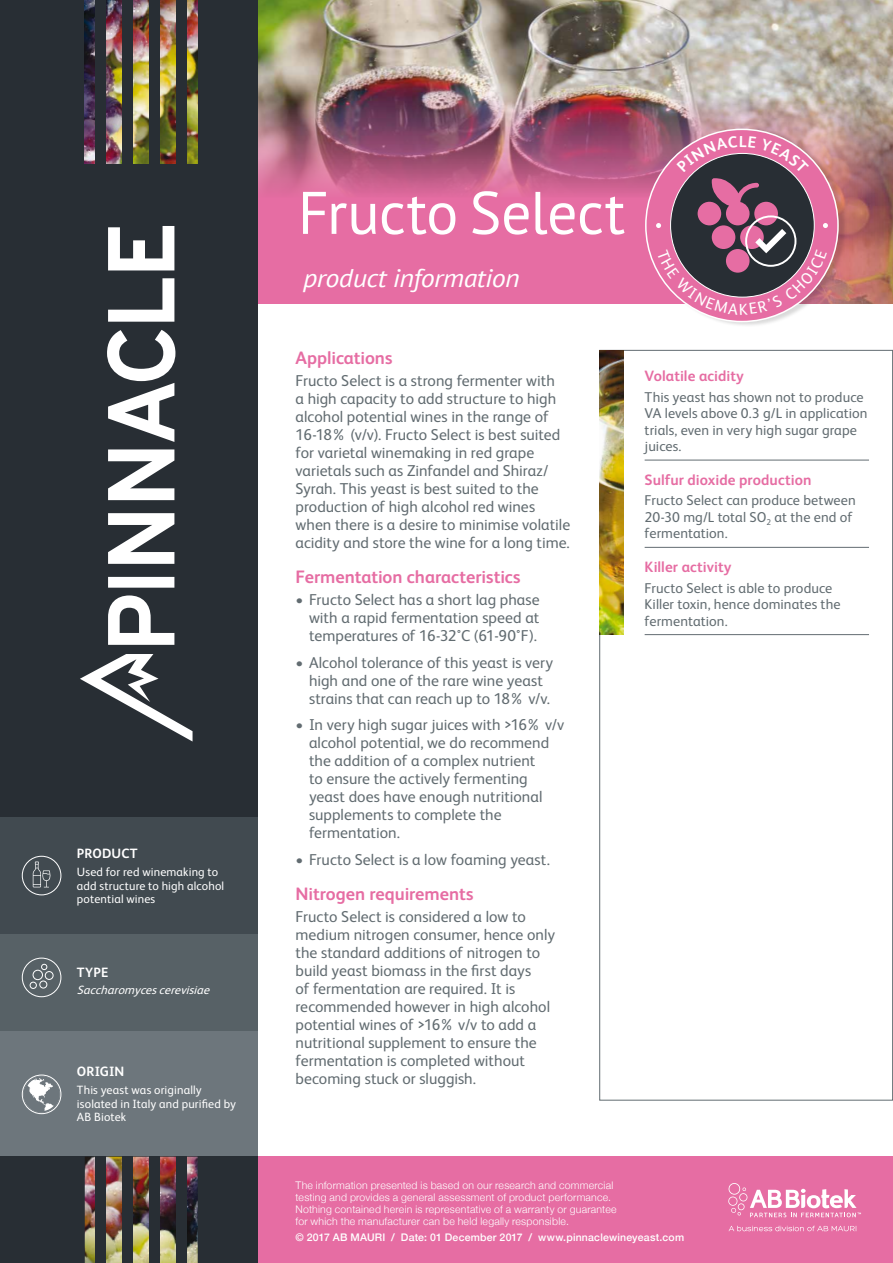
<style>
.page{position:relative;width:893px;height:1263px;background:#fff}
.page>*{position:absolute;margin:0;border:0;box-sizing:border-box;transform-origin:0 0}
.t1{font:60px "PT Sans";letter-spacing:-.01em;color:#fff}
.t2{font:italic 25.5px "PT Sans";letter-spacing:-.02em;color:#fff;scale:1.1 1}
.t3{font:700 18px "FS Albert";letter-spacing:-.005em;color:#e66da3}
.t4{font:15.75px/18px "FS Albert";color:#626c71}
.t5{font:700 15px "FS Albert";color:#e66da3}
.t6{font:14.25px/16.5px "FS Albert";letter-spacing:.005em;color:#626c71}
.t7{font:700 13.5px "FS Albert";letter-spacing:.01em;color:#fff}
.t8{font:12px/13.5px "FS Albert";letter-spacing:.01em;color:#fff}
.t9{font:italic 12px "FS Albert";color:#fff}
.t10{font:300 10.5px/12px "Helvetica Neue";letter-spacing:.02em;color:#fff}
.t11{font:500 10.5px "Helvetica Neue";letter-spacing:.02em;color:#fff}
</style>
<div class="page">
<div style="left:242px;top:0;width:651px;height:304px;background:#e66da3"></div>
<img style="left:258px;top:0;width:635px;height:198px">
<div style="left:0;top:980px;width:258px;height:260px;background:#6d767c"></div>
<div style="left:0;top:817px;width:258px;height:117px;background:#414a50"></div>
<div style="left:0;top:934px;width:258px;height:96px;background:#576166"></div>
<svg style="left:22px;top:856px;width:39px;height:39px"></svg>
<div style="left:22px;top:856px;width:39px;height:39px;border:1px solid #fff;border-radius:50%"></div>
<svg style="left:33px;top:861px;width:18px;height:26px"></svg>
<svg style="left:22px;top:958px;width:39px;height:39px"></svg>
<div style="left:22px;top:958px;width:39px;height:39px;border:1px solid #fff;border-radius:50%"></div>
<svg style="left:41px;top:964px;width:6px;height:6px"></svg>
<div style="left:45px;top:971px;width:8px;height:9px;border:1px solid #fff;border-radius:50%"></div>
<div style="left:30px;top:982px;width:7px;height:7px;border:1px solid #fff;border-radius:50%"></div>
<div style="left:33px;top:970px;width:10px;height:10px;border:1px solid #fff;border-radius:50%"></div>
<div style="left:39px;top:981px;width:8px;height:7px;border:1px solid #fff;border-radius:50%"></div>
<div style="left:22px;top:1075px;width:39px;height:39px;border:1px solid #fff;border-radius:50%"></div>
<svg style="left:23px;top:1076px;width:37px;height:36px"></svg>
<div style="left:647px;top:127px;width:201px;height:200px;background:#000;opacity:.15"></div>
<svg style="left:646px;top:129px;width:192px;height:193px"></svg>
<hr style="left:645px;top:460px;width:224px;height:1px;background:#626c71">
<hr style="left:645px;top:547px;width:224px;height:1px;background:#626c71">
<hr style="left:645px;top:634px;width:224px;height:1px;background:#626c71">
<img style="left:600px;top:350px;width:23px;height:284px">
<div style="left:0;top:1157px;width:893px;height:106px;background:#e66da3"></div>
<div style="left:0;top:0;width:258px;height:817px;background:#282e34"></div>
<svg style="left:80px;top:226px;width:113px;height:515px"></svg>
<img style="left:85px;top:0;width:113px;height:164px">
<div style="left:95px;top:0;width:11px;height:164px;background:#282e34"></div>
<div style="left:122px;top:0;width:11px;height:164px;background:#282e34"></div>
<div style="left:149px;top:0;width:11px;height:164px;background:#282e34"></div>
<div style="left:176px;top:0;width:11px;height:164px;background:#282e34"></div>
<div style="left:0;top:1157px;width:258px;height:106px;background:#282e34"></div>
<img style="left:85px;top:1157px;width:113px;height:106px">
<div style="left:176px;top:1157px;width:11px;height:106px;background:#282e34"></div>
<div style="left:149px;top:1157px;width:11px;height:106px;background:#282e34"></div>
<div style="left:122px;top:1157px;width:11px;height:106px;background:#282e34"></div>
<div style="left:95px;top:1157px;width:11px;height:106px;background:#282e34"></div>
<svg style="left:728px;top:1225px;width:128px;height:6px"></svg>
<svg style="left:728px;top:1183px;width:133px;height:34px"></svg>
<svg style="left:656px;top:136px;width:172px;height:179px"></svg>
<p class="t7" style="left:77px;top:844px;width:62px">PRODUCT</p>
<p class="t8" style="left:77px;top:865px;width:149px">Used for red winemaking to add structure to high alcohol potential wines</p>
<p class="t7" style="left:77px;top:963px;width:33px">TYPE</p>
<p class="t9" style="left:77px;top:982px;width:138px">Saccharomycescerevisiae</p>
<p class="t7" style="left:77px;top:1062px;width:49px">ORIGIN</p>
<p class="t8" style="left:77px;top:1082px;width:161px">This yeast was originally isolated in Italy and purified by<br>AB Biotek</p>
<h1 class="t1" style="left:298px;top:174px;width:329px">Fructo Select</h1>
<h2 class="t2" style="left:303px;top:262px;width:198px">product information</h2>
<p class="t3" style="left:296px;top:345px;width:98px">Applications</p>
<p class="t4" style="left:296px;top:371px;width:276px">Fructo Select is a strong fermenter with<br>a high capacity to add structure to high alcohol potential wines in the range of 16-18% (v/v). Fructo Select is best suited for varietal winemaking in red grape varietals such as Zinfandel and Shiraz/ Syrah. This yeast is best suited to the production of high alcohol red wines when there is a desire to minimise volatile acidity and store the wine for a long time.</p>
<p class="t3" style="left:296px;top:565px;width:227px">Fermentation characteristics</p>
<p class="t4" style="left:309px;top:590px;width:232px;text-align:justify;text-indent:-13px">• Fructo Select has a short lag phase with a rapid fermentation speed at temperatures of 16-32°C (61-90°F).</p>
<p class="t4" style="left:309px;top:653px;width:246px;text-indent:-13px">• Alcohol tolerance of this yeast is very high and one of the rare wine yeast strains that can reach up to 18% v/v.</p>
<p class="t4" style="left:309px;top:715px;width:257px;text-indent:-13px">• In very high sugar juices with &gt;16% v/v alcohol potential, we do recommend the addition of a complex nutrient<br>to ensure the actively fermenting yeast does have enough nutritional supplements to complete the fermentation.</p>
<p class="t4" style="left:296px;top:850px;width:256px">• Fructo Select is a low foaming yeast.</p>
<p class="t3" style="left:296px;top:881px;width:179px">Nitrogen requirements</p>
<p class="t4" style="left:296px;top:907px;width:261px">Fructo Select is considered a low to medium nitrogen consumer, hence only the standard additions of nitrogen to build yeast biomass in the first days<br>of fermentation are required. It is recommended however in high alcohol potential wines of &gt;16% v/v to add a nutritional supplement to ensure the fermentation is completed without becoming stuck or sluggish.</p>
<p class="t5" style="left:645px;top:366px;width:101px">Volatile acidity</p>
<p class="t6" style="left:645px;top:388px;width:224px">This yeast has shown not to produce<br>VA levels above 0.3 g/L in application trials, even in very high sugar grape juices.</p>
<p class="t5" style="left:645px;top:469px;width:168px">Sulfur dioxide production</p>
<p class="t6" style="left:645px;top:492px;width:213px">Fructo Select can produce between<br>20-30 mg/L total SO<sub>2</sub> at the end of fermentation.</p>
<p class="t5" style="left:645px;top:557px;width:88px">Killer activity</p>
<p class="t6" style="left:645px;top:579px;width:197px">Fructo Select is able to produce<br>Killer toxin, hence dominates the fermentation.</p>
<p class="t10" style="left:296px;top:1178px;width:323px">The information presented is based on our research and commercial testing and provides a general assessment of product performance.<br>Nothing contained herein is representative of a warranty or guarantee for which the manufacturer can be held legally responsible.</p>
<p class="t11" style="left:296px;top:1229px;width:390px">© 2017 AB MAURI / Date: 01 December 2017 / www.pinnaclewineyeast.com</p>
</div>
